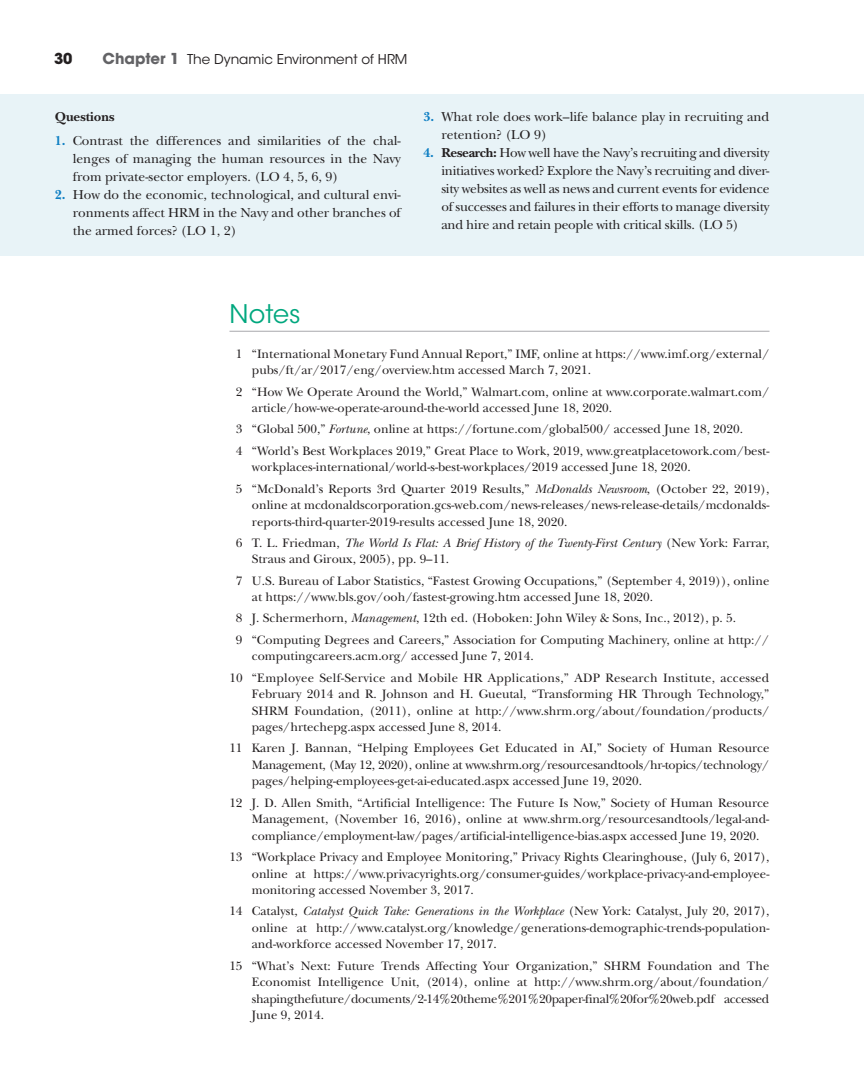
<style>
.page{position:relative;width:864px;height:1080px;background:#fff}
.page>*{position:absolute;margin:0;border:0;box-sizing:border-box;transform-origin:0 0}
.t1{font:25.5px "ITC Avant Garde Std";letter-spacing:.01em;color:#00a77e}
.t2{font:700 15px "ITC Avant Garde Std";color:#231f20}
.t3{font:13.5px/18px "New Baskerville Std";color:#231f20;text-align:justify}
.t4{font:13.5px "ITC Avant Garde Std";color:#231f20}
.t5{font:700 13.5px "New Baskerville Std";color:#231f20}
.t6{font:12.75px/16.5px "New Baskerville Std";color:#231f20}
.t7{font:12.75px/21.3px "New Baskerville Std";letter-spacing:.02em;color:#231f20}
.s1{font-weight:700;font-size:15px;color:#636366}
.s2{font-weight:700;color:#0d7ec3}
.s3{font-weight:700}
.s4{font-style:italic}
</style>
<div class="page">
<div style="left:0;top:94px;width:864px;height:162px;background:#e8f3f7"></div>
<hr style="left:229px;top:331px;width:541px;height:1px;background:#a8a9ad">
<p class="t2" style="left:54px;top:49px;width:20px">30</p>
<p class="t4" style="left:103px;top:51px;width:306px"><span class="s1">Chapter 1</span> The Dynamic Environment of HRM</p>
<p class="t5" style="left:55px;top:109px;width:61px">Questions</p>
<p class="t3" style="left:73px;top:132px;width:330px;text-indent:-18px"><span class="s2">1.</span> Contrast the differences and similarities of the chal&shy;lenges of managing the human resources in the Navy from private-sector employers. (LO 4, 5, 6, 9)</p>
<p class="t3" style="left:73px;top:186px;width:330px;text-indent:-18px"><span class="s2">2.</span> How do the economic, technological, and cultural envi&shy;ronments affect HRM in the Navy and other branches of the armed forces? (LO 1, 2)</p>
<p class="t3" style="left:441px;top:108px;width:330px;text-indent:-18px"><span class="s2">3.</span> What role does work–life balance play in recruiting and retention? (LO 9)</p>
<p class="t3" style="left:441px;top:144px;width:330px;text-indent:-18px"><span class="s2">4.</span> <span class="s3">Research:</span> How well have the Navy’s recruiting and diversity initiatives worked? Explore the Navy’s recruiting and diver&shy;sity websites as well as news and current events for evidence of successes and failures in their efforts to manage diversity and hire and retain people with critical skills. (LO 5)</p>
<h1 class="t1" style="left:229px;top:299px;width:73px">Notes</h1>
<p class="t6" style="left:252px;top:346px;width:519px;text-indent:-16px">1 “International Monetary Fund Annual Report,” IMF, online at https://www.imf.org/external/ pubs/ft/ar/2017/eng/overview.htm accessed March 7, 2021.</p>
<p class="t6" style="left:252px;top:383px;width:519px;text-indent:-16px">2 “How We Operate Around the World,” Walmart.com, online at www.corporate.walmart.com/ article/how-we-operate-around-the-world accessed June 18, 2020.</p>
<p class="t6" style="left:236px;top:419px;width:535px;line-height:21.3px">3 “Global 500,” <span class="s4">Fortune</span>, online at https://fortune.com/global500/ accessed June 18, 2020.<br>4 “World’s Best Workplaces 2019,” Great Place to Work, 2019, www.greatplacetowork.com/best-</p>
<p class="t6" style="left:236px;top:457px;width:535px;line-height:21.3px;text-indent:16px">workplaces-international/world-s-best-workplaces/2019 accessed June 18, 2020.<br>5 “McDonald’s Reports 3rd Quarter 2019 Results,” <span class="s4">McDonalds Newsroom</span>, (October 22, 2019),</p>
<p class="t6" style="left:252px;top:497px;width:519px">online at mcdonaldscorporation.gcs-web.com/news-releases/news-release-details/mcdonalds&shy;reports-third-quarter-2019-results accessed June 18, 2020.</p>
<p class="t6" style="left:252px;top:535px;width:519px;text-indent:-16px">6 T. L. Friedman, <span class="s4">The World Is Flat: A Brief History of the Twenty-First Century</span> (New York: Farrar,<br>Straus and Giroux, 2005), pp. 9–11.</p>
<p class="t6" style="left:252px;top:572px;width:519px;text-indent:-16px">7 U.S. Bureau of Labor Statistics, “Fastest Growing Occupations,” (September 4, 2019)), online at https://www.bls.gov/ooh/fastest-growing.htm accessed June 18, 2020.</p>
<p class="t6" style="left:236px;top:608px;width:535px;line-height:21.3px">8 J. Schermerhorn, <span class="s4">Management</span>, 12th ed. (Hoboken: John Wiley &amp; Sons, Inc., 2012), p. 5.<br>9 “Computing Degrees and Careers,” Association for Computing Machinery, online at http://</p>
<p class="t7" style="left:230px;top:646px;width:541px;text-indent:22px">computingcareers.acm.org/ accessed June 7, 2014.<br>10 “Employee Self-Service and Mobile HR Applications,” ADP Research Institute, accessed</p>
<p class="t6" style="left:252px;top:686px;width:519px;text-align:justify">February 2014 and R. Johnson and H. Gueutal, “Transforming HR Through Technology,” SHRM Foundation, (2011), online at http://www.shrm.org/about/foundation/products/ pages/hrtechepg.aspx accessed June 8, 2014.</p>
<p class="t6" style="left:252px;top:740px;width:519px;text-align:justify;text-indent:-23px">11 Karen J. Bannan, “Helping Employees Get Educated in AI,” Society of Human Resource Management, (May 12, 2020), online at www.shrm.org/resourcesandtools/hr-topics/technology/ pages/helping-employees-get-ai-educated.aspx accessed June 19, 2020.</p>
<p class="t6" style="left:252px;top:794px;width:519px;text-align:justify;text-indent:-23px">12 J. D. Allen Smith, “Artificial Intelligence: The Future Is Now,” Society of Human Resource Management, (November 16, 2016), online at www.shrm.org/resourcesandtools/legal-and&shy;compliance/employment-law/pages/artificial-intelligence-bias.aspx accessed June 19, 2020.</p>
<p class="t6" style="left:252px;top:849px;width:519px;text-align:justify;text-indent:-23px">13 “Workplace Privacy and Employee Monitoring,” Privacy Rights Clearinghouse, (July 6, 2017), online at https://www.privacyrights.org/consumer-guides/workplace-privacy-and-employee&shy;monitoring accessed November 3, 2017.</p>
<p class="t6" style="left:252px;top:903px;width:519px;text-align:justify;text-indent:-23px">14 Catalyst, <span class="s4">Catalyst Quick Take: Generations in the Workplace</span> (New York: Catalyst, July 20, 2017), online at http://www.catalyst.org/knowledge/generations-demographic-trends-population&shy;and-workforce accessed November 17, 2017.</p>
<p class="t6" style="left:252px;top:957px;width:519px;text-align:justify;text-indent:-23px">15 “What’s Next: Future Trends Affecting Your Organization,” SHRM Foundation and The Economist Intelligence Unit, (2014), online at http://www.shrm.org/about/foundation/ shapingthefuture/documents/2-14%20theme%201%20paper-final%20for%20web.pdf accessed June 9, 2014.</p>
</div>
